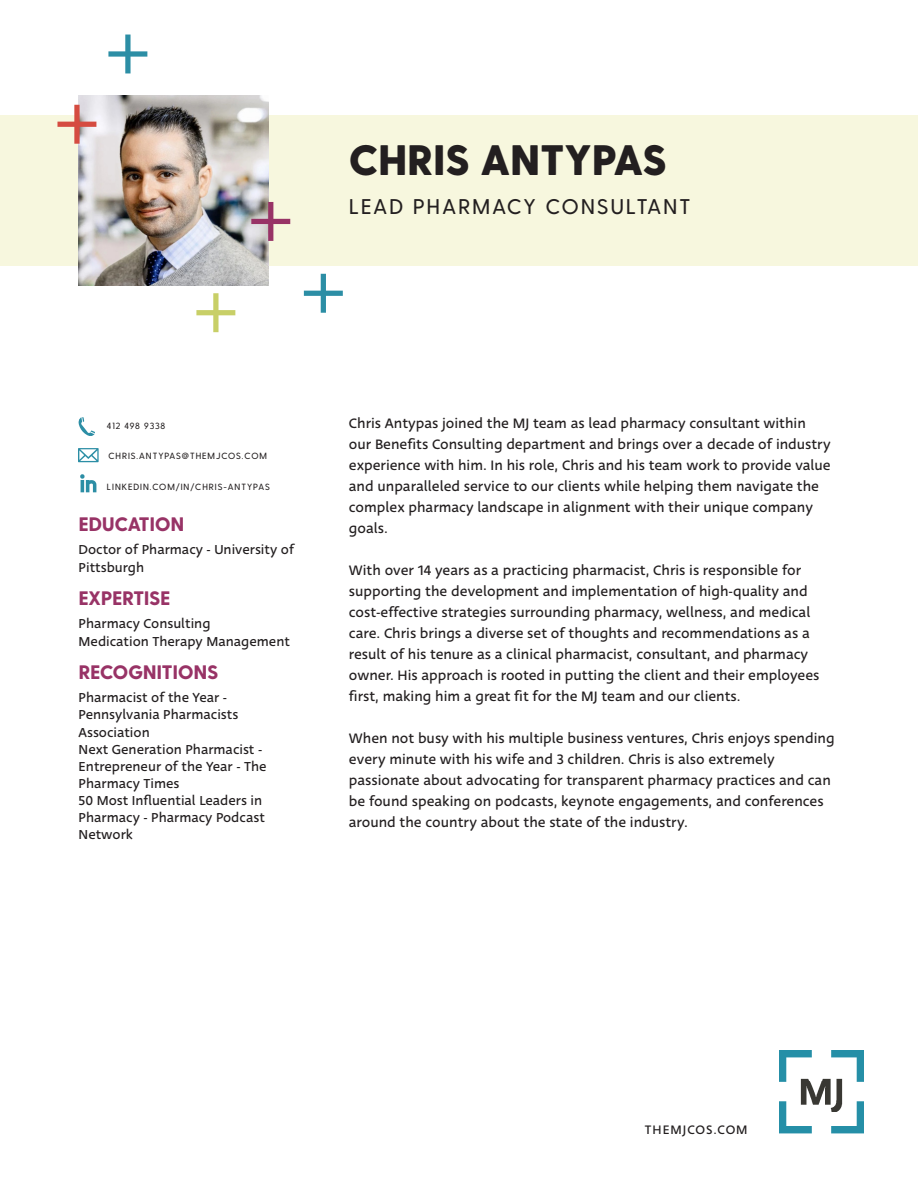
<style>
.page{position:relative;width:918px;height:1188px;background:#fff}
.page>*{position:absolute;margin:0;border:0;box-sizing:border-box;transform-origin:0 0}
.Name{font:800 42.6px "Greycliff CF";letter-spacing:.01em;color:#231f20}
.Job_Title{font:500 21.3px "Greycliff CF";letter-spacing:.11em;color:#231f20}
.Sidebar_Title{font:800 19.5px "Greycliff CF";letter-spacing:.01em;color:#983366}
.t1{font:15px/21px "Deva Ideal";color:#231f20}
.Sidebar_Body{font:14.25px/17.1px "Deva Ideal";color:#231f20}
.t2{font:13.5px "Deva Ideal";letter-spacing:.075em;color:#231f20}
.Job_Title-2{font:500 9px "Greycliff CF";letter-spacing:.11em;color:#231f20}
</style>
<div class="page">
<div style="left:0;top:115px;width:918px;height:151px;background:#f7f7de"></div>
<img style="left:79px;top:95px;width:189px;height:190px">
<img style="left:780px;top:1050px;width:84px;height:84px">
<svg style="left:304px;top:274px;width:39px;height:39px"></svg>
<svg style="left:108px;top:35px;width:39px;height:38px"></svg>
<svg style="left:57px;top:105px;width:39px;height:39px"></svg>
<svg style="left:196px;top:293px;width:39px;height:39px"></svg>
<svg style="left:80px;top:474px;width:16px;height:18px"></svg>
<svg style="left:251px;top:202px;width:39px;height:39px"></svg>
<svg style="left:78px;top:417px;width:17px;height:19px"></svg>
<svg style="left:78px;top:448px;width:21px;height:14px"></svg>
<p class="Name" style="left:349px;top:134px;width:319px">CHRIS ANTYPAS</p>
<p class="Job_Title" style="left:349px;top:194px;width:343px">LEAD PHARMACY CONSULTANT</p>
<p class="Job_Title-2" style="left:107px;top:420px;width:60px">412 498 9338</p>
<p class="Job_Title-2" style="left:108px;top:450px;width:160px">CHRIS.ANTYPAS@THEMJCOS.COM</p>
<p class="Job_Title-2" style="left:107px;top:482px;width:164px">LINKEDIN.COM/IN/CHRIS-ANTYPAS</p>
<p class="Sidebar_Title" style="left:79px;top:512px;width:107px">EDUCATION</p>
<p class="Sidebar_Body" style="left:79px;top:542px;width:217px">Doctor of Pharmacy - University of<br>Pittsburgh</p>
<p class="Sidebar_Title" style="left:79px;top:586px;width:93px">EXPERTISE</p>
<p class="Sidebar_Body" style="left:79px;top:616px;width:133px">Pharmacy Consulting</p>
<p class="Sidebar_Body" style="left:79px;top:633px;width:213px">Medication Therapy Management</p>
<p class="Sidebar_Title" style="left:79px;top:660px;width:141px">RECOGNITIONS</p>
<p class="Sidebar_Body" style="left:79px;top:689px;width:161px">Pharmacist of the Year -<br>Pennsylvania Pharmacists<br>Association</p>
<p class="Sidebar_Body" style="left:79px;top:741px;width:190px">Next Generation Pharmacist -<br>Entrepreneur of the Year - The<br>Pharmacy Times</p>
<p class="Sidebar_Body" style="left:79px;top:792px;width:188px">50 Most Influential Leaders in<br>Pharmacy - Pharmacy Podcast<br>Network</p>
<p class="t1" style="left:349px;top:413px;width:483px">Chris Antypas joined the MJ team as lead pharmacy consultant within our Benefits Consulting department and brings over a decade of industry experience with him. In his role, Chris and his team work to provide value and unparalleled service to our clients while helping them navigate the complex pharmacy landscape in alignment with their unique company goals.</p>
<p class="t1" style="left:349px;top:560px;width:472px">With over 14 years as a practicing pharmacist, Chris is responsible for supporting the development and implementation of high-quality and cost-effective strategies surrounding pharmacy, wellness, and medical care. Chris brings a diverse set of thoughts and recommendations as a result of his tenure as a clinical pharmacist, consultant, and pharmacy owner. His approach is rooted in putting the client and their employees first, making him a great fit for the MJ team and our clients.</p>
<p class="t1" style="left:349px;top:728px;width:487px">When not busy with his multiple business ventures, Chris enjoys spending every minute with his wife and 3 children. Chris is also extremely passionate about advocating for transparent pharmacy practices and can be found speaking on podcasts, keynote engagements, and conferences around the country about the state of the industry.</p>
<p class="t2" style="left:645px;top:1121px;width:104px">THEMJCOS.COM</p>
</div>
